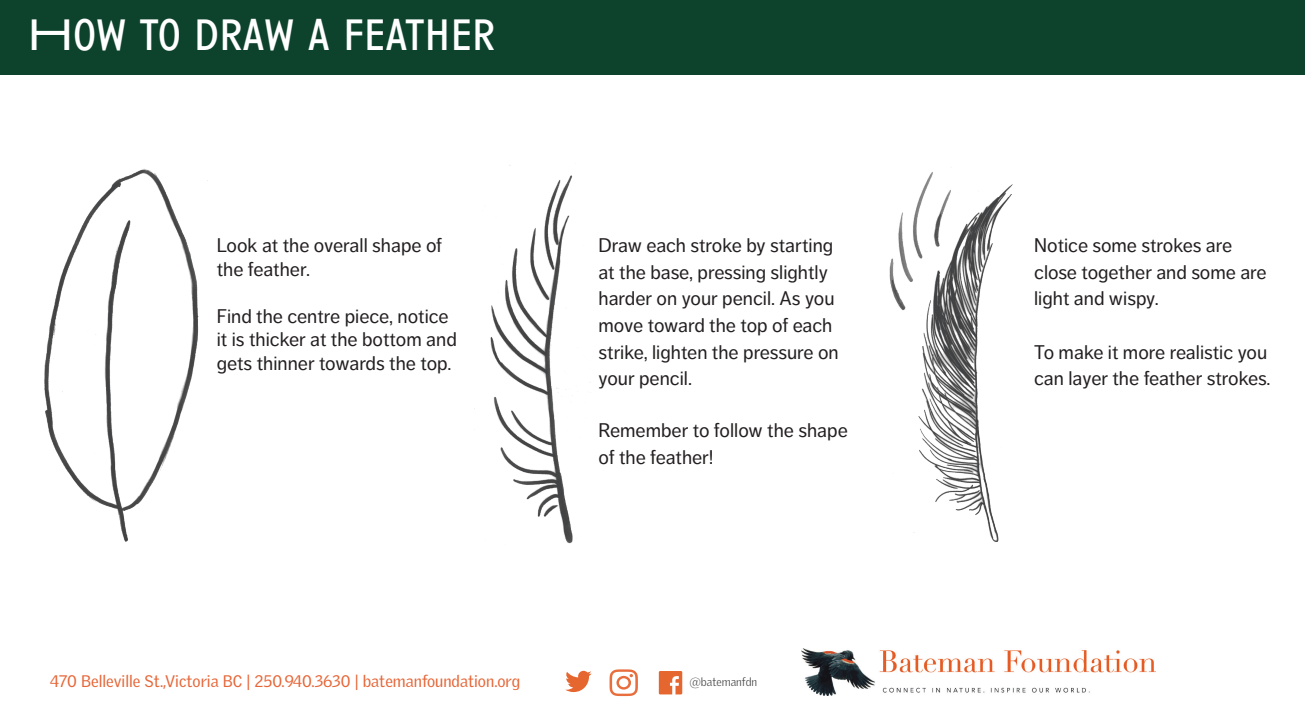
<style>
.page{position:relative;width:1305px;height:720px;background:#fff}
.page>*{position:absolute;margin:0;border:0;box-sizing:border-box;transform-origin:0 0}
.t1{font:45.38px "Anisette Std";color:#fff}
.t2{font:19.5px/26.6px "Dagny Pro";color:#231f20}
.t3{font:16.25px "Griffith Gothic";color:#e66638}
.t4{font:300 11.5px "Griffith Gothic";color:#404040}
</style>
<div class="page">
<div style="left:0;top:0;width:1305px;height:74px;background:#0d432c"></div>
<img style="left:474px;top:165px;width:99px;height:379px">
<img style="left:44px;top:169px;width:164px;height:373px">
<img style="left:889px;top:172px;width:124px;height:370px">
<svg style="left:659px;top:671px;width:23px;height:23px"></svg>
<svg style="left:610px;top:669px;width:28px;height:27px"></svg>
<svg style="left:565px;top:671px;width:27px;height:21px"></svg>
<img style="left:801px;top:649px;width:355px;height:47px">
<p class="t1" style="left:28px;top:10px;width:469px">HOW TO DRAW A FEATHER</p>
<p class="t2" style="left:217px;top:234px;width:227px;line-height:23.5px">Look at the overall shape of the feather.</p>
<p class="t2" style="left:217px;top:304px;width:242px;line-height:23.5px">Find the centre piece, notice it is thicker at the bottom and gets thinner towards the top.</p>
<p class="t2" style="left:599px;top:232px;width:242px">Draw each stroke by starting at the base, pressing slightly harder on your pencil. As you move toward the top of each strike, lighten the pressure on your pencil.</p>
<p class="t2" style="left:599px;top:417px;width:251px">Remember to follow the shape of the feather!</p>
<p class="t3" style="left:50px;top:672px;width:472px">470 Belleville St.,Victoria BC | 250.940.3630 | batemanfoundation.org</p>
<p class="t4" style="left:689px;top:675px;width:69px">@batemanfdn</p>
<p class="t2" style="left:1034px;top:232px;width:234px">Notice some strokes are close together and some are light and wispy.</p>
<p class="t2" style="left:1034px;top:339px;width:238px">To make it more realistic you can layer the feather strokes.</p>
</div>
